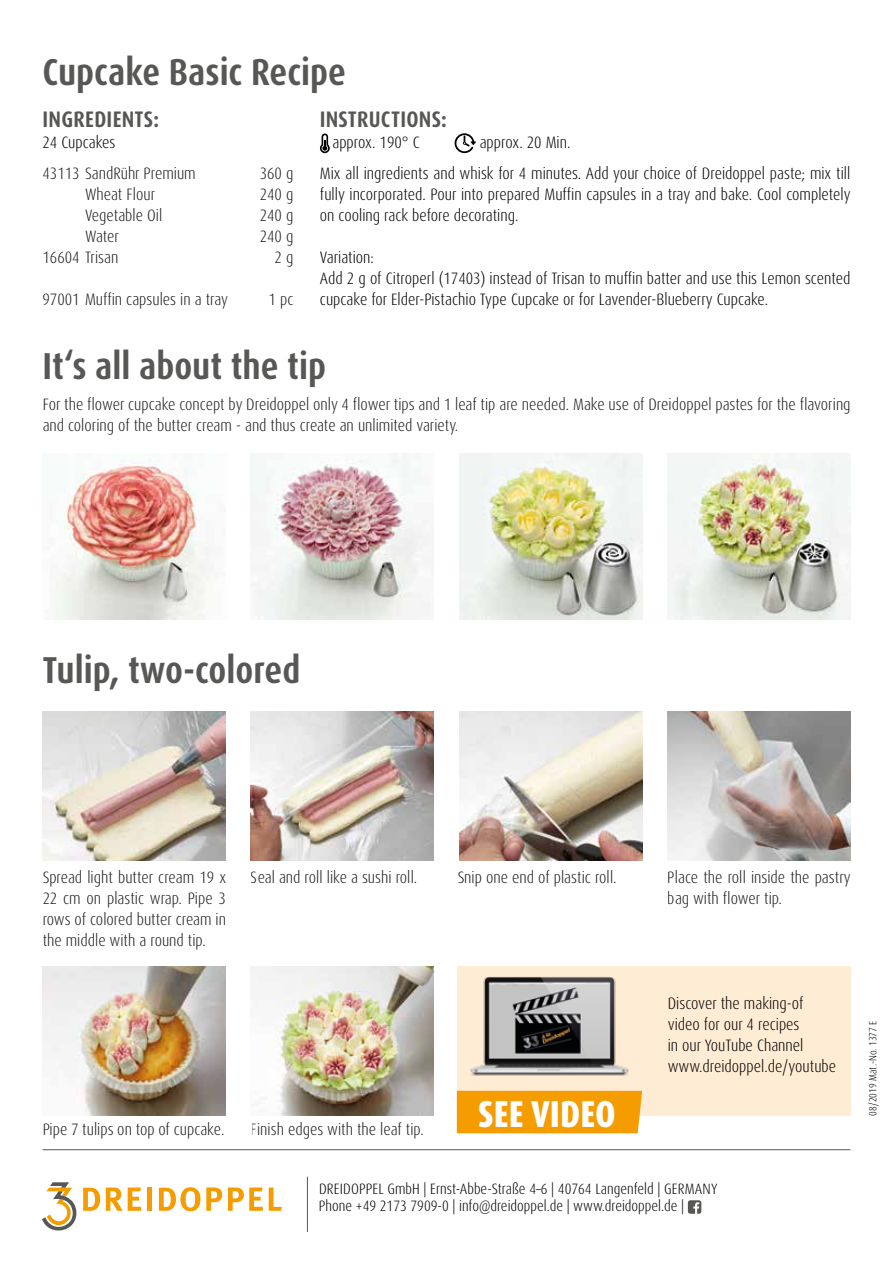
<style>
.page{position:relative;width:893px;height:1263px;background:#fff}
.page>*{position:absolute;margin:0;border:0;box-sizing:border-box;transform-origin:0 0}
.t1{font:700 condensed 37.5px "Dax Pro";color:#575756}
.t2{font:800 condensed 37.5px "Dax Pro";color:#fff}
.t3{font:700 condensed 22.5px "Dax Pro";letter-spacing:.01em;color:#575756}
.t4{font:300 condensed 16.5px/21px "Dax Pro";color:#000}
.t5{font:300 condensed 15px/17.2px "Dax Pro";color:#000}
.t6{font:300 condensed 10.5px "Dax Pro";color:#000}
</style>
<div class="page">
<svg style="left:688px;top:1200px;width:13px;height:14px"></svg>
<hr style="left:43px;top:1149px;width:807px;height:1px;background:#575756">
<svg style="left:83px;top:1188px;width:17px;height:23px"></svg>
<svg style="left:106px;top:1187px;width:35px;height:24px"></svg>
<div style="left:147px;top:1187px;width:5px;height:24px;background:#f59c00"></div>
<svg style="left:159px;top:1187px;width:63px;height:24px"></svg>
<svg style="left:228px;top:1187px;width:35px;height:24px"></svg>
<svg style="left:269px;top:1187px;width:13px;height:24px"></svg>
<svg style="left:42px;top:1182px;width:34px;height:48px"></svg>
<hr style="left:307px;top:1177px;width:1px;height:55px;background:#575756">
<div style="left:457px;top:966px;width:393px;height:150px;background:#ffecd4"></div>
<img style="left:42px;top:711px;width:183px;height:149px">
<img style="left:459px;top:711px;width:183px;height:149px">
<img style="left:668px;top:711px;width:182px;height:149px">
<img style="left:42px;top:967px;width:183px;height:149px">
<img style="left:251px;top:711px;width:183px;height:149px">
<img style="left:251px;top:967px;width:183px;height:149px">
<img style="left:470px;top:976px;width:159px;height:100px">
<img style="left:56px;top:453px;width:156px;height:166px">
<img style="left:251px;top:453px;width:180px;height:166px">
<img style="left:668px;top:453px;width:182px;height:166px">
<div style="left:457px;top:1091px;width:185px;height:42px;background:#f59c00"></div>
<svg style="left:455px;top:133px;width:21px;height:20px"></svg>
<svg style="left:320px;top:134px;width:10px;height:19px"></svg>
<img style="left:459px;top:453px;width:183px;height:166px">
<h1 class="t1" style="left:43px;top:47px;width:305px">Cupcake Basic Recipe</h1>
<h2 class="t3" style="left:43px;top:104px;width:118px">INGREDIENTS:</h2>
<h2 class="t3" style="left:320px;top:104px;width:129px">INSTRUCTIONS:</h2>
<p class="t4" style="left:43px;top:131px;width:75px">24 Cupcakes</p>
<p class="t4" style="left:43px;top:163px;width:155px">43113 SandRühr Premium</p>
<p class="t4" style="left:260px;top:163px;width:35px">360 g</p>
<p class="t4" style="left:85px;top:184px;width:72px">Wheat Flour</p>
<p class="t4" style="left:260px;top:184px;width:35px">240 g</p>
<p class="t4" style="left:85px;top:205px;width:79px">Vegetable Oil</p>
<p class="t4" style="left:260px;top:205px;width:35px">240 g</p>
<p class="t4" style="left:85px;top:226px;width:35px">Water</p>
<p class="t4" style="left:260px;top:226px;width:35px">240 g</p>
<p class="t4" style="left:43px;top:247px;width:77px">16604 Trisan</p>
<p class="t4" style="left:275px;top:247px;width:20px">2 g</p>
<p class="t4" style="left:43px;top:289px;width:187px">97001 Muffin capsules in a tray</p>
<p class="t4" style="left:269px;top:289px;width:26px">1 pc</p>
<p class="t4" style="left:332px;top:131px;width:89px">approx. 190° C</p>
<p class="t4" style="left:480px;top:131px;width:92px">approx. 20 Min.</p>
<p class="t4" style="left:320px;top:163px;width:532px;text-align:justify">Mix all ingredients and whisk for 4 minutes. Add your choice of Dreidoppel paste; mix till fully incorporated. Pour into prepared Muffin capsules in a tray and bake. Cool completely on cooling rack before decorating.</p>
<p class="t4" style="left:320px;top:247px;width:532px">Variation:<br>Add 2 g of Citroperl (17403) instead of Trisan to muffin batter and use this Lemon scented cupcake for Elder-Pistachio Type Cupcake or for Lavender-Blueberry Cupcake.</p>
<h1 class="t1" style="left:43px;top:341px;width:285px">It‘s all about the tip</h1>
<p class="t4" style="left:43px;top:394px;width:810px">For the flower cupcake concept by Dreidoppel only 4 flower tips and 1 leaf tip are needed. Make use of Dreidoppel pastes for the flavoring and coloring of the butter cream - and thus create an unlimited variety.</p>
<h1 class="t1" style="left:43px;top:646px;width:259px">Tulip, two-colored</h1>
<p class="t4" style="left:43px;top:866px;width:185px;text-align:justify">Spread light butter cream 19 x 22 cm on plastic wrap. Pipe 3 rows of colored butter cream in the middle with a round tip.</p>
<p class="t4" style="left:251px;top:866px;width:168px">Seal and roll like a sushi roll.</p>
<p class="t4" style="left:457px;top:866px;width:161px">Snip one end of plastic roll.</p>
<p class="t4" style="left:668px;top:866px;width:185px">Place the roll inside the pastry bag with flower tip.</p>
<p class="t4" style="left:42px;top:1118px;width:184px">Pipe 7 tulips on top of cupcake.</p>
<p class="t4" style="left:251px;top:1118px;width:174px">Finish edges with the leaf tip.</p>
<h1 class="t2" style="left:478px;top:1089px;width:139px">SEE VIDEO</h1>
<p class="t4" style="left:668px;top:992px;width:170px">Discover the making-of video for our 4 recipes<br>in our YouTube Channel www.dreidoppel.de/youtube</p>
<p class="t5" style="left:319px;top:1180px;width:400px">DREIDOPPEL GmbH | Ernst-Abbe-Straße 4–6 | 40764 Langenfeld | GERMANY<br>Phone +49 2173 7909-0 | info@dreidoppel.de | www.dreidoppel.de |</p>
<p class="t6" style="left:866px;top:1116px;width:96px;rotate:-90deg">08/2019 Mat.-No. 1377 E</p>
</div>
